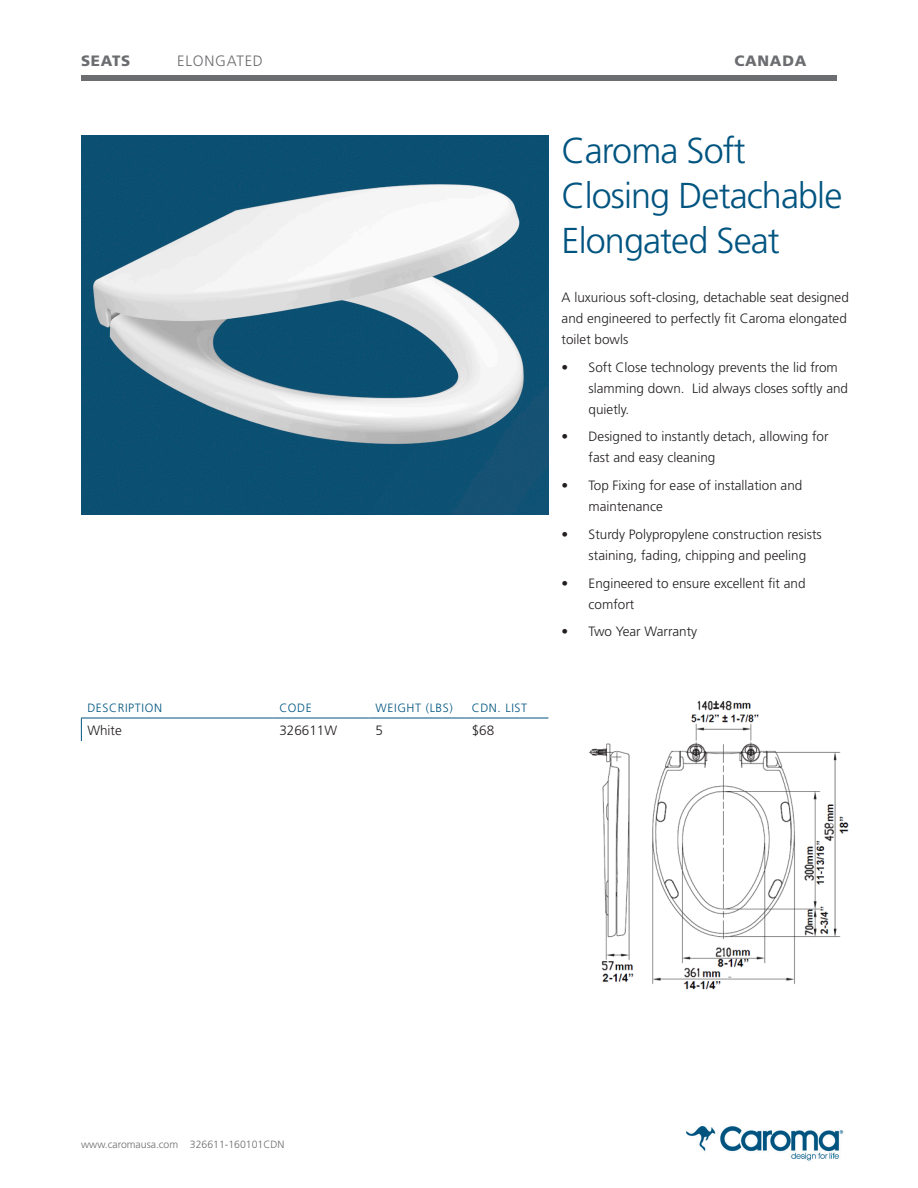
<style>
.page{position:relative;width:918px;height:1188px;background:#fff}
.page>*{position:absolute;margin:0;border:0;box-sizing:border-box;transform-origin:0 0}
.t1{font:300 36px/45px "Frutiger";letter-spacing:-.025em;color:#005480}
.t2{font:900 15px "Frutiger";letter-spacing:.05em;color:#6c6d70}
.t3{font:300 15px "Frutiger";letter-spacing:.05em;color:#6c6d70}
.t4{font:300 13.5px/21px "Frutiger";color:#231f20}
.t5{font:300 12px "Frutiger";letter-spacing:.05em;color:#005480}
.t6{font:300 10.5px "Frutiger";color:#6c6d70}
</style>
<div class="page">
<div style="left:81px;top:75px;width:756px;height:6px;background:#6c6d70"></div>
<img style="left:82px;top:135px;width:466px;height:380px">
<hr style="left:81px;top:718px;width:192px;height:1px;background:#005480">
<hr style="left:273px;top:718px;width:97px;height:1px;background:#005480">
<hr style="left:370px;top:718px;width:96px;height:1px;background:#005480">
<hr style="left:466px;top:718px;width:82px;height:1px;background:#005480">
<svg style="left:81px;top:718px;width:1px;height:23px"></svg>
<img style="left:686px;top:1126px;width:158px;height:35px">
<img style="left:588px;top:700px;width:261px;height:290px">
<p class="t2" style="left:81px;top:51px;width:51px">SEATS</p>
<p class="t3" style="left:177px;top:52px;width:87px">ELONGATED</p>
<p class="t5" style="left:87px;top:701px;width:76px">DESCRIPTION</p>
<p class="t5" style="left:279px;top:701px;width:34px">CODE</p>
<p class="t5" style="left:376px;top:701px;width:79px">WEIGHT (LBS)</p>
<p class="t5" style="left:472px;top:701px;width:57px">CDN. LIST</p>
<p class="t4" style="left:87px;top:720px;width:36px">White</p>
<p class="t4" style="left:279px;top:720px;width:59px">326611W</p>
<p class="t4" style="left:376px;top:720px;width:9px">5</p>
<p class="t4" style="left:472px;top:720px;width:24px">$68</p>
<p class="t2" style="left:734px;top:51px;width:74px">CANADA</p>
<h1 class="t1" style="left:562px;top:128px;width:282px">Caroma Soft<br>Closing Detachable<br>Elongated Seat</h1>
<p class="t4" style="left:562px;top:287px;width:289px">A luxurious soft-closing, detachable seat designed and engineered to perfectly fit Caroma elongated toilet bowls</p>
<p class="t4" style="left:589px;top:357px;width:261px;text-indent:-27px">• Soft Close technology prevents the lid from slamming down. Lid always closes softly and quietly.</p>
<p class="t4" style="left:589px;top:426px;width:242px;text-indent:-27px">• Designed to instantly detach, allowing for fast and easy cleaning</p>
<p class="t4" style="left:589px;top:475px;width:215px;text-indent:-27px">• Top Fixing for ease of installation and maintenance</p>
<p class="t4" style="left:589px;top:524px;width:235px;text-indent:-27px">• Sturdy Polypropylene construction resists staining, fading, chipping and peeling</p>
<p class="t4" style="left:589px;top:573px;width:219px;text-indent:-27px">• Engineered to ensure excellent fit and comfort</p>
<p class="t4" style="left:562px;top:621px;width:137px">• Two Year Warranty</p>
<p class="t6" style="left:81px;top:1139px;width:205px">www.caromausa.com 326611-160101CDN</p>
</div>
